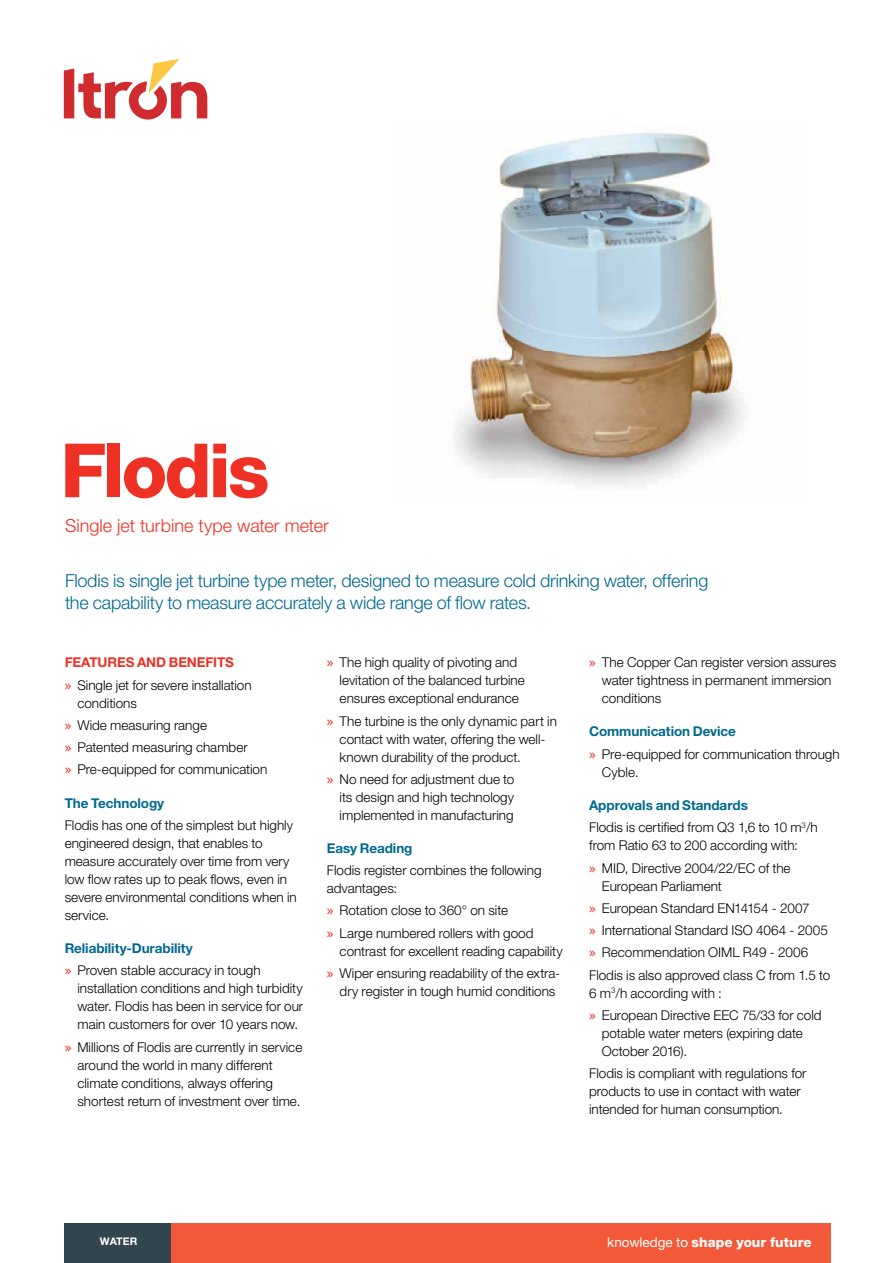
<style>
.page{position:relative;width:893px;height:1263px;background:#fff}
.page>*{position:absolute;margin:0;border:0;box-sizing:border-box;transform-origin:0 0}
.t1{font:800 75px "Helvetica Neue LT Std";letter-spacing:-.04em;color:#ee3124}
.t2{font:300 18px/22.5px "Helvetica Neue LT Std";letter-spacing:-.01em;color:#006991}
.t3{font:300 18px "Helvetica Neue LT Std";color:#ee3124}
.t4{font:300 13.5px/18px "Helvetica Neue LT Std";color:#000}
.t5{font:800 13.5px "Helvetica Neue LT Std";letter-spacing:.005em;color:#fff}
.t6{font:700 13.5px "Helvetica Neue LT Std";letter-spacing:-.01em;color:#006991}
.t7{font:700 10.5px "Helvetica Neue LT Std";letter-spacing:-.005em;color:#fff}
.s1{font-weight:700;color:#ee3124}
.s2{font-family:"Lucida Grande";font-weight:400;color:#ee3124}
.s3{font-weight:700;color:#006991}
.s4{font-weight:400}
</style>
<div class="page">
<img style="left:454px;top:132px;width:291px;height:353px">
<div style="left:65px;top:1223px;width:106px;height:40px;background:#33454e"></div>
<div style="left:171px;top:1223px;width:659px;height:40px;background:#f15938"></div>
<svg style="left:64px;top:59px;width:143px;height:61px"></svg>
<h1 class="t1" style="left:61px;top:426px;width:210px">Flodis</h1>
<h2 class="t3" style="left:65px;top:514px;width:265px">Single jet turbine type water meter</h2>
<h2 class="t2" style="left:65px;top:569px;width:645px">Flodis is single jet turbine type meter, designed to measure cold drinking water, offering the capability to measure accurately a wide range of flow rates.</h2>
<p class="t4" style="left:65px;top:651px;width:188px;line-height:22.2px"><span class="s1">FEATURES AND BENEFITS<br></span><span class="s2">»</span> Single jet for severe installation</p>
<p class="t4" style="left:65px;top:691px;width:204px;line-height:22.2px;text-indent:13px">conditions<br><span class="s2">»</span> Wide measuring range<br><span class="s2">»</span> Patented measuring chamber<br><span class="s2">»</span> Pre-equipped for communication</p>
<p class="t6" style="left:65px;top:794px;width:101px">The Technology</p>
<p class="t4" style="left:65px;top:816px;width:234px">Flodis has one of the simplest but highly engineered design, that enables to measure accurately over time from very low flow rates up to peak flows, even in severe environmental conditions when in service.</p>
<p class="t4" style="left:65px;top:937px;width:197px;line-height:22.2px"><span class="s3">Reliability-Durability<br></span><span class="s2">»</span> Proven stable accuracy in tough</p>
<p class="t4" style="left:77px;top:979px;width:227px;text-align:justify">installation conditions and high turbidity water. Flodis has been in service for our main customers for over 10 years now.</p>
<p class="t4" style="left:77px;top:1037px;width:226px;text-indent:-13px"><span class="s2">»</span> Millions of Flodis are currently in service around the world in many different climate conditions, always offering shortest return of investment over time.</p>
<p class="t4" style="left:340px;top:653px;width:187px;text-indent:-13px"><span class="s2">»</span> The high quality of pivoting and levitation of the balanced turbine ensures exceptional endurance</p>
<p class="t4" style="left:340px;top:711px;width:219px;text-indent:-13px"><span class="s2">»</span> The turbine is the only dynamic part in contact with water, offering the well&shy;known durability of the product.</p>
<p class="t4" style="left:340px;top:770px;width:176px;text-align:justify;text-indent:-13px"><span class="s2">»</span> No need for adjustment due to its design and high technology implemented in manufacturing</p>
<p class="t6" style="left:327px;top:840px;width:87px">Easy Reading</p>
<p class="t4" style="left:327px;top:861px;width:216px">Flodis register combines the following advantages:</p>
<p class="t4" style="left:327px;top:899px;width:208px;line-height:22.2px"><span class="s2">»</span> Rotation close to 360° on site<br><span class="s2">»</span> Large numbered rollers with good</p>
<p class="t4" style="left:327px;top:939px;width:237px;line-height:22.2px;text-align:right">contrast for excellent reading capability<br><span class="s2">»</span> Wiper ensuring readability of the extra-</p>
<p class="t4" style="left:340px;top:982px;width:217px">dry register in tough humid conditions</p>
<p class="t4" style="left:602px;top:653px;width:236px;text-indent:-13px"><span class="s2">»</span> The Copper Can register version assures water tightness in permanent immersion conditions</p>
<p class="t4" style="left:589px;top:720px;width:252px;line-height:22.2px"><span class="s3">Communication Device<br></span><span class="s2">»</span> Pre-equipped for communication through</p>
<p class="t4" style="left:602px;top:762px;width:38px">Cyble.</p>
<p class="t4" style="left:589px;top:794px;width:230px;line-height:22.2px"><span class="s3">Approvals and Standards<br></span>Flodis is certified from Q3 1,6 to 10 m<sup>3</sup>/h</p>
<p class="t4" style="left:589px;top:834px;width:210px;line-height:22.2px">from Ratio 63 to 200 according with: <span class="s2">»</span> MID, Directive 2004/22/EC of the</p>
<p class="t4" style="left:589px;top:874px;width:243px;line-height:22.2px;text-indent:13px">European Parliament<br><span class="s2">»</span> European Standard EN14154 - 2007<br><span class="s2">»</span> International Standard ISO 4064 - 2005 <span class="s2">»</span> Recommendation OIML R49 - 2006<br>Flodis is also approved class C from 1.5 to</p>
<p class="t4" style="left:589px;top:981px;width:234px;line-height:22.2px">6 m<sup>3</sup>/h according with :<br><span class="s2">»</span> European Directive EEC 75/33 for cold</p>
<p class="t4" style="left:602px;top:1024px;width:202px">potable water meters (expiring date<br>October 2016).</p>
<p class="t4" style="left:589px;top:1064px;width:219px">Flodis is compliant with regulations for products to use in contact with water intended for human consumption.</p>
<p class="t7" style="left:100px;top:1235px;width:39px">WATER</p>
<p class="t5" style="left:607px;top:1234px;width:206px"><span class="s4">knowledge to</span> shape your future</p>
</div>
